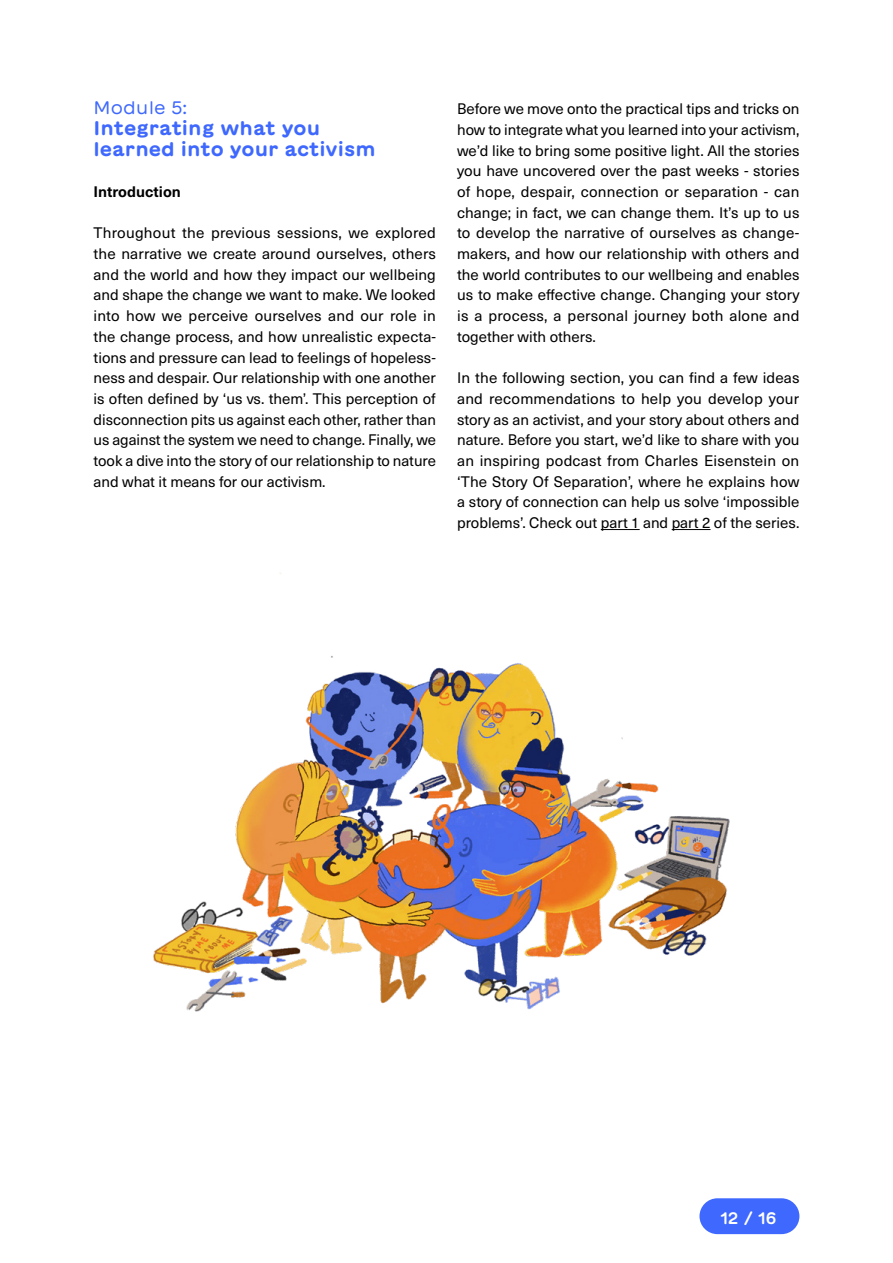
<style>
.page{position:relative;width:893px;height:1263px;background:#fff}
.page>*{position:absolute;margin:0;border:0;box-sizing:border-box;transform-origin:0 0}
.t1{font:700 19.5px/20.7px "GT Maru";color:#3e68fe}
.t2{font:18px "GT Maru";color:#3e68fe}
.t3{font:500 16.5px "GT Maru";color:#fff}
.t4{font:15px/20.7px "Neue Haas Unica W1 G";color:#000;text-align:justify}
.t5{font:700 15px "Neue Haas Unica W1 G";color:#000}
</style>
<div class="page">
<div style="left:699px;top:1198px;width:100px;height:36px;background:#3e68fe;border-radius:18px"></div>
<hr style="left:601px;top:529px;width:39px;height:1px;background:#000">
<hr style="left:672px;top:529px;width:38px;height:1px;background:#000">
<img style="left:153px;top:572px;width:577px;height:440px">
<p class="t2" style="left:94px;top:97px;width:95px">Module 5:</p>
<h1 class="t1" style="left:94px;top:117px;width:284px">Integrating what you learned into your activism</h1>
<p class="t5" style="left:94px;top:180px;width:89px">Introduction</p>
<p class="t4" style="left:94px;top:222px;width:344px">Throughout the previous sessions, we explored the narrative we create around ourselves, others and the world and how they impact our wellbeing and shape the change we want to make. We looked into how we perceive ourselves and our role in the change process, and how unrealistic expecta&shy;tions and pressure can lead to feelings of hopeless&shy;ness and despair. Our relationship with one another is often defined by ‘us vs. them’. This perception of disconnection pits us against each other, rather than us against the system we need to change. Finally, we took a dive into the story of our relationship to nature and what it means for our activism.</p>
<p class="t4" style="left:457px;top:98px;width:344px">Before we move onto the practical tips and tricks on how to integrate what you learned into your activism, we’d like to bring some positive light. All the stories you have uncovered over the past weeks - stories of hope, despair, connection or separation - can change; in fact, we can change them. It’s up to us to develop the narrative of ourselves as change&shy;makers, and how our relationship with others and the world contributes to our wellbeing and enables us to make effective change. Changing your story is a process, a personal journey both alone and together with others.</p>
<p class="t4" style="left:457px;top:367px;width:344px">In the following section, you can find a few ideas and recommendations to help you develop your story as an activist, and your story about others and nature. Before you start, we’d like to share with you an inspiring podcast from Charles Eisenstein on ‘The Story Of Separation’, where he explains how a story of connection can help us solve ‘impossible problems’. Check out part 1 and part 2 of the series.</p>
<p class="t3" style="left:720px;top:1208px;width:57px">12 / 16</p>
</div>
